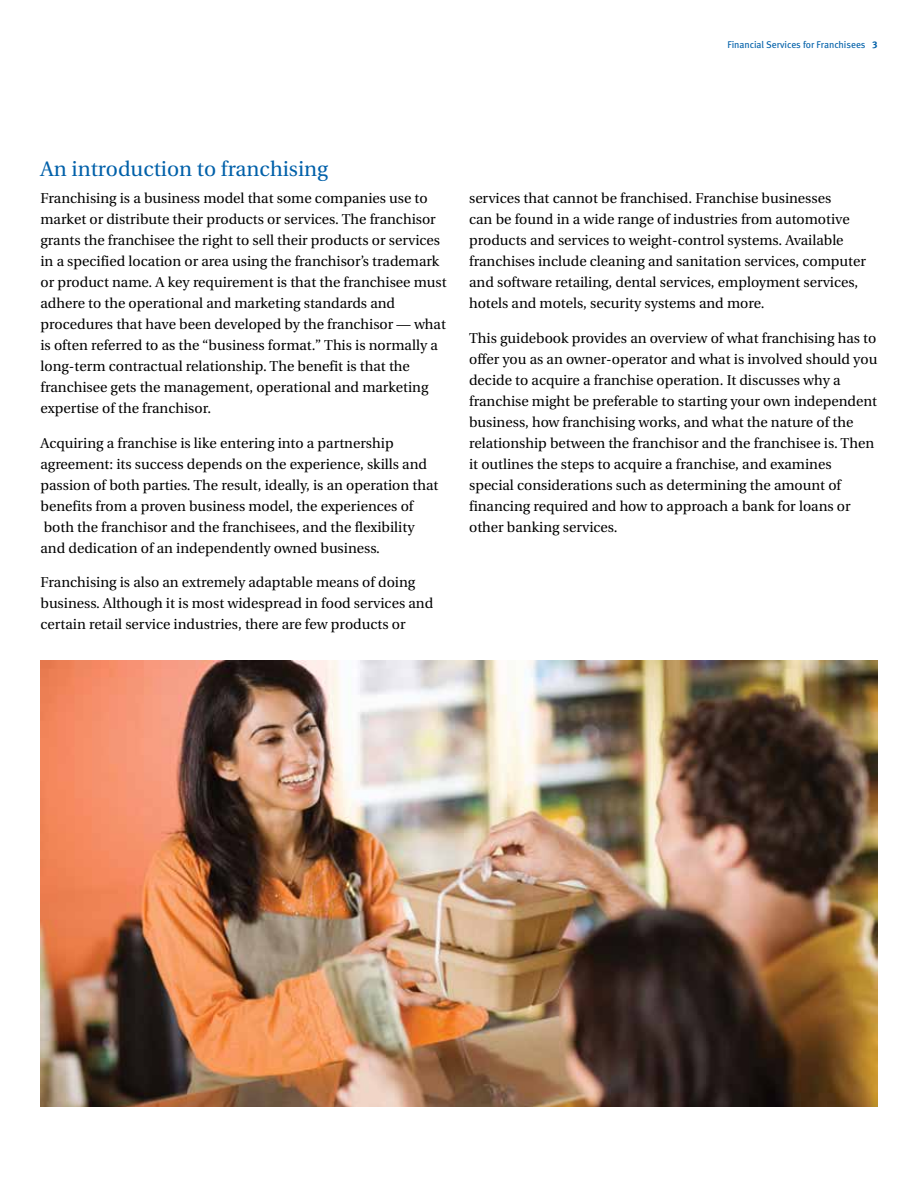
<style>
.page{position:relative;width:918px;height:1188px;background:#fff}
.page>*{position:absolute;margin:0;border:0;box-sizing:border-box;transform-origin:0 0}
.t1{font:21px "Utopia";color:#0060a9}
.t2{font:14.25px/21px "Utopia";color:#000}
.t3{font:9.75px "Meta Book LF";color:#0060a9}
.s1{font-family:"Meta Bold LF"}
</style>
<div class="page">
<img style="left:40px;top:661px;width:837px;height:446px">
<p class="t3" style="left:727px;top:39px;width:152px">Financial Services for Franchisees <span class="s1">3</span></p>
<h1 class="t1" style="left:40px;top:157px;width:289px">An introduction to franchising</h1>
<p class="t2" style="left:40px;top:188px;width:408px">Franchising is a business model that some companies use to market or distribute their products or services. The franchisor grants the franchisee the right to sell their products or services in a specified location or area using the franchisor’s trademark or product name. A key requirement is that the franchisee must adhere to the operational and marketing standards and procedures that have been developed by the franchisor — what is often referred to as the “business format.” This is normally a long-term contractual relationship. The benefit is that the franchisee gets the management, operational and marketing expertise of the franchisor.</p>
<p class="t2" style="left:40px;top:433px;width:399px">Acquiring a franchise is like entering into a partnership agreement: its success depends on the experience, skills and passion of both parties. The result, ideally, is an operation that benefits from a proven business model, the experiences of both the franchisor and the franchisees, and the flexibility and dedication of an independently owned business.</p>
<p class="t2" style="left:40px;top:572px;width:394px">Franchising is also an extremely adaptable means of doing business. Although it is most widespread in food services and certain retail service industries, there are few products or</p>
<p class="t2" style="left:469px;top:188px;width:398px">services that cannot be franchised. Franchise businesses<br>can be found in a wide range of industries from automotive products and services to weight-control systems. Available franchises include cleaning and sanitation services, computer and software retailing, dental services, employment services, hotels and motels, security systems and more.</p>
<p class="t2" style="left:469px;top:328px;width:410px">This guidebook provides an overview of what franchising has to offer you as an owner-operator and what is involved should you decide to acquire a franchise operation. It discusses why a franchise might be preferable to starting your own independent business, how franchising works, and what the nature of the relationship between the franchisor and the franchisee is. Then it outlines the steps to acquire a franchise, and examines special considerations such as determining the amount of financing required and how to approach a bank for loans or other banking services.</p>
</div>
